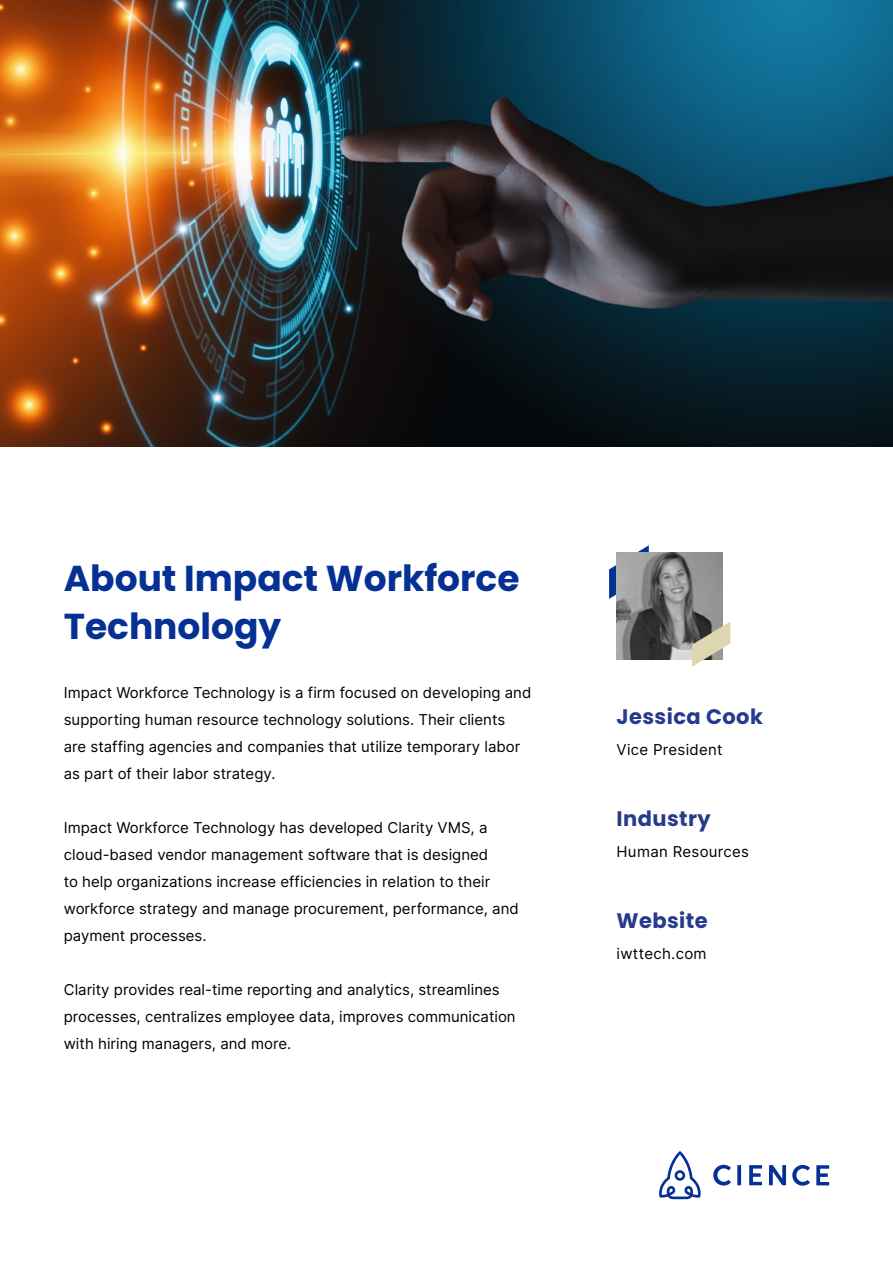
<style>
.page{position:relative;width:893px;height:1263px;background:#fff}
.page>*{position:absolute;margin:0;border:0;box-sizing:border-box;transform-origin:0 0}
.t1{font:700 36px/48px "Poppins";color:#053094}
.t2{font:700 21px "Poppins";letter-spacing:.02em;color:#263b8c}
.t3{font:15px/27px "Inter";color:#000}
.t4{font:15px "Inter";letter-spacing:.02em;color:#000}
</style>
<div class="page">
<svg style="left:609px;top:545px;width:40px;height:54px"></svg>
<img style="left:0;top:0;width:893px;height:446px">
<svg style="left:713px;top:1165px;width:18px;height:20px"></svg>
<svg style="left:737px;top:1165px;width:4px;height:20px"></svg>
<svg style="left:749px;top:1165px;width:13px;height:20px"></svg>
<svg style="left:792px;top:1165px;width:18px;height:21px"></svg>
<svg style="left:816px;top:1165px;width:13px;height:20px"></svg>
<svg style="left:769px;top:1165px;width:17px;height:20px"></svg>
<svg style="left:659px;top:1151px;width:42px;height:48px"></svg>
<svg style="left:617px;top:553px;width:106px;height:106px"></svg>
<svg style="left:692px;top:621px;width:38px;height:46px"></svg>
<h1 class="t1" style="left:64px;top:554px;width:457px">About Impact Workforce<br>Technology</h1>
<p class="t3" style="left:64px;top:679px;width:469px">Impact Workforce Technology is a firm focused on developing and supporting human resource technology solutions. Their clients are staffing agencies and companies that utilize temporary labor as part of their labor strategy.</p>
<p class="t3" style="left:64px;top:814px;width:456px">Impact Workforce Technology has developed Clarity VMS, a cloud-based vendor management software that is designed<br>to help organizations increase efficiencies in relation to their workforce strategy and manage procurement, performance, and payment processes.</p>
<p class="t3" style="left:64px;top:976px;width:453px">Clarity provides real-time reporting and analytics, streamlines processes, centralizes employee data, improves communication with hiring managers, and more.</p>
<h2 class="t2" style="left:617px;top:704px;width:148px">Jessica Cook</h2>
<p class="t4" style="left:617px;top:738px;width:108px">Vice President</p>
<h2 class="t2" style="left:617px;top:806px;width:96px">Industry</h2>
<p class="t4" style="left:617px;top:840px;width:134px">Human Resources</p>
<h2 class="t2" style="left:617px;top:908px;width:93px">Website</h2>
<p class="t4" style="left:617px;top:942px;width:92px">iwttech.com</p>
</div>
